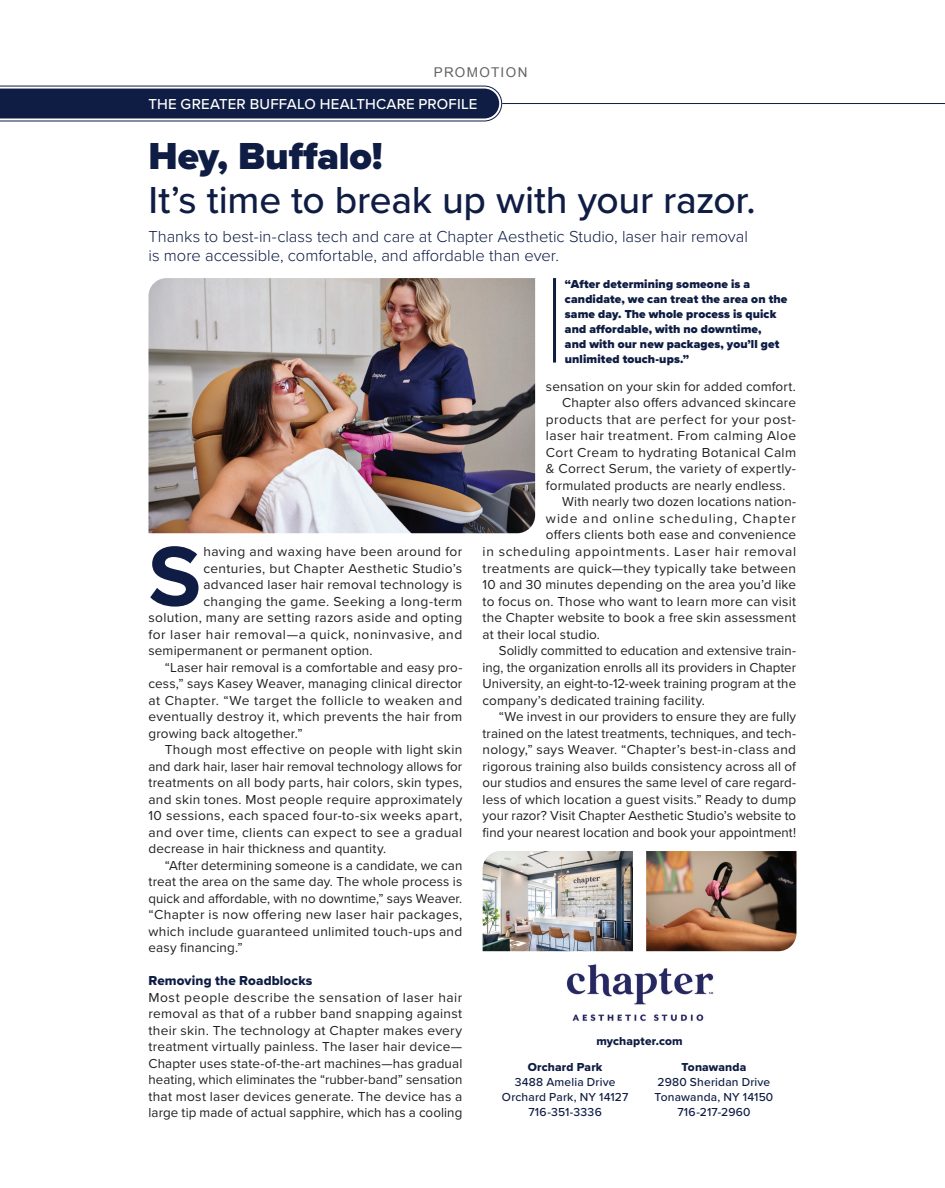
<style>
.page{position:relative;width:945px;height:1188px;background:#fff}
.page>*{position:absolute;margin:0;border:0;box-sizing:border-box;transform-origin:0 0}
.t1{font:700 87.75px "Proxima Nova";color:#0f1d44}
.t2{font:500 39px "Proxima Nova";letter-spacing:-.005em;color:#0f1d44}
.t3{font:900 39px "Proxima Nova";letter-spacing:-.005em;color:#0f1d44}
.t4{font:300 16.5px/19.5px "Proxima Nova";color:#0f1d44}
.t5{font:500 15px "Proxima Nova";letter-spacing:.015em;color:#fff}
.t6{font:13.5px/16.5px "Proxima Nova";letter-spacing:.015em;color:#231f20;text-align:justify}
.t7{font:13.5px "Proxima Nova";letter-spacing:.04em;color:#231f20}
.t8{font:13.5px "Proxima Nova";letter-spacing:.035em;color:#231f20}
.t9{font:13.5px "Proxima Nova";letter-spacing:.065em;color:#231f20}
.t10{font:13.5px "Proxima Nova Extrabld";letter-spacing:.01em;color:#0f1d44}
.t11{font:13.5px "Arial";letter-spacing:.095em;color:#636366}
.t12{font:900 12px/15px "Proxima Nova";letter-spacing:.01em;color:#0f1d44}
.t13{font:500 12px/15px "Proxima Nova";letter-spacing:.015em;color:#0f1d44;text-align:center}
.t14{font:12px "Proxima Nova Extrabld";letter-spacing:.01em;color:#0f1d44}
</style>
<div class="page">
<img style="left:566px;top:964px;width:148px;height:58px">
<svg style="left:0;top:85px;width:503px;height:37px;background:#323e5f"></svg>
<img style="left:148px;top:278px;width:387px;height:255px">
<hr style="left:553px;top:278px;width:3px;height:85px;background:#0f1d44">
<img style="left:483px;top:851px;width:150px;height:100px">
<img style="left:646px;top:851px;width:150px;height:100px">
<hr style="left:502px;top:103px;width:443px;height:1px;background:#0f1d44">
<p class="t11" style="left:434px;top:64px;width:95px">PROMOTION</p>
<p class="t5" style="left:148px;top:93px;width:330px">THE GREATER BUFFALO HEALTHCARE PROFILE</p>
<h2 class="t3" style="left:148px;top:127px;width:236px">Hey, Buffalo!</h2>
<h2 class="t2" style="left:148px;top:171px;width:609px">It’s time to break up with your razor.</h2>
<p class="t4" style="left:148px;top:225px;width:601px">Thanks to best-in-class tech and care at Chapter Aesthetic Studio, laser hair removal is more accessible, comfortable, and affordable than ever.</p>
<p class="t12" style="left:565px;top:276px;width:224px">“After determining someone is a candidate, we can treat the area on the same day. The whole process is quick and affordable, with no downtime,<br>and with our new packages, you’ll get unlimited touch-ups.”</p>
<h1 class="t1" style="left:148px;top:511px;width:54px">S</h1>
<p class="t6" style="left:203px;top:543px;width:260px">having and waxing have been around for</p>
<p class="t6" style="left:203px;top:559px;width:260px">centuries, but Chapter Aesthetic Studio’s</p>
<p class="t6" style="left:203px;top:576px;width:260px">advanced laser hair removal technology is</p>
<p class="t6" style="left:203px;top:592px;width:260px">changing the game. Seeking a long-term</p>
<p class="t6" style="left:148px;top:609px;width:315px">solution, many are setting razors aside and opting</p>
<p class="t7" style="left:148px;top:624px;width:315px">for laser hair removal—a quick, noninvasive, and</p>
<p class="t6" style="left:148px;top:642px;width:226px">semipermanent or permanent option.</p>
<p class="t6" style="left:165px;top:658px;width:299px">“Laser hair removal is a comfortable and easy pro-</p>
<p class="t6" style="left:148px;top:675px;width:315px">cess,” says Kasey Weaver, managing clinical director</p>
<p class="t8" style="left:148px;top:690px;width:315px">at Chapter. “We target the follicle to weaken and</p>
<p class="t6" style="left:148px;top:708px;width:315px">eventually destroy it, which prevents the hair from</p>
<p class="t6" style="left:148px;top:724px;width:156px">growing back altogether.”</p>
<p class="t6" style="left:165px;top:741px;width:299px">Though most effective on people with light skin</p>
<p class="t6" style="left:148px;top:757px;width:315px">and dark hair, laser hair removal technology allows for</p>
<p class="t6" style="left:148px;top:774px;width:315px">treatments on all body parts, hair colors, skin types,</p>
<p class="t6" style="left:148px;top:790px;width:315px">and skin tones. Most people require approximately</p>
<p class="t6" style="left:148px;top:807px;width:315px">10 sessions, each spaced four-to-six weeks apart,</p>
<p class="t6" style="left:148px;top:823px;width:315px">and over time, clients can expect to see a gradual</p>
<p class="t6" style="left:148px;top:840px;width:239px">decrease in hair thickness and quantity.</p>
<p class="t6" style="left:165px;top:856px;width:299px">“After determining someone is a candidate, we can</p>
<p class="t6" style="left:148px;top:873px;width:315px">treat the area on the same day. The whole process is</p>
<p class="t6" style="left:148px;top:889px;width:315px">quick and affordable, with no downtime,” says Weaver.</p>
<p class="t6" style="left:148px;top:906px;width:315px">“Chapter is now offering new laser hair packages,</p>
<p class="t6" style="left:148px;top:922px;width:315px">which include guaranteed unlimited touch-ups and</p>
<p class="t6" style="left:148px;top:939px;width:96px">easy financing.”</p>
<p class="t10" style="left:148px;top:970px;width:165px">Removing the Roadblocks</p>
<p class="t6" style="left:148px;top:988px;width:315px">Most people describe the sensation of laser hair removal as that of a rubber band snapping against their skin. The technology at Chapter makes every treatment virtually painless. The laser hair device— Chapter uses state-of-the-art machines—has gradual heating, which eliminates the “rubber-band” sensation that most laser devices generate. The device has a large tip made of actual sapphire, which has a cooling</p>
<p class="t6" style="left:546px;top:378px;width:252px">sensation on your skin for added comfort.</p>
<p class="t6" style="left:562px;top:394px;width:235px">Chapter also offers advanced skincare</p>
<p class="t6" style="left:546px;top:411px;width:252px">products that are perfect for your post-</p>
<p class="t6" style="left:546px;top:427px;width:252px">laser hair treatment. From calming Aloe</p>
<p class="t6" style="left:546px;top:444px;width:252px">Cort Cream to hydrating Botanical Calm</p>
<p class="t6" style="left:546px;top:460px;width:252px">&amp; Correct Serum, the variety of expertly-</p>
<p class="t6" style="left:546px;top:477px;width:241px">formulated products are nearly endless.</p>
<p class="t6" style="left:562px;top:493px;width:235px">With nearly two dozen locations nation-</p>
<p class="t9" style="left:546px;top:508px;width:252px">wide and online scheduling, Chapter</p>
<p class="t6" style="left:546px;top:526px;width:252px">offers clients both ease and convenience</p>
<p class="t6" style="left:483px;top:543px;width:315px">in scheduling appointments. Laser hair removal treatments are quick—they typically take between 10 and 30 minutes depending on the area you’d like to focus on. Those who want to learn more can visit the Chapter website to book a free skin assessment at their local studio.</p>
<p class="t6" style="left:483px;top:642px;width:315px;text-indent:16px">Solidly committed to education and extensive train&shy;ing, the organization enrolls all its providers in Chapter University, an eight-to-12-week training program at the company’s dedicated training facility.</p>
<p class="t6" style="left:483px;top:708px;width:315px;text-indent:16px">“We invest in our providers to ensure they are fully trained on the latest treatments, techniques, and tech&shy;nology,” says Weaver. “Chapter’s best-in-class and rigorous training also builds consistency across all of our studios and ensures the same level of care regard&shy;less of which location a guest visits.” Ready to dump your razor? Visit Chapter Aesthetic Studio’s website to find your nearest location and book your appointment!</p>
<p class="t14" style="left:596px;top:1032px;width:88px">mychapter.com</p>
<p class="t14" style="left:528px;top:1058px;width:76px">Orchard Park</p>
<p class="t13" style="left:502px;top:1074px;width:128px">3488 Amelia Drive<br>Orchard Park, NY 14127<br>716-351-3336</p>
<p class="t14" style="left:682px;top:1058px;width:66px">Tonawanda</p>
<p class="t13" style="left:655px;top:1074px;width:120px">2980 Sheridan Drive<br>Tonawanda, NY 14150<br>716-217-2960</p>
</div>
